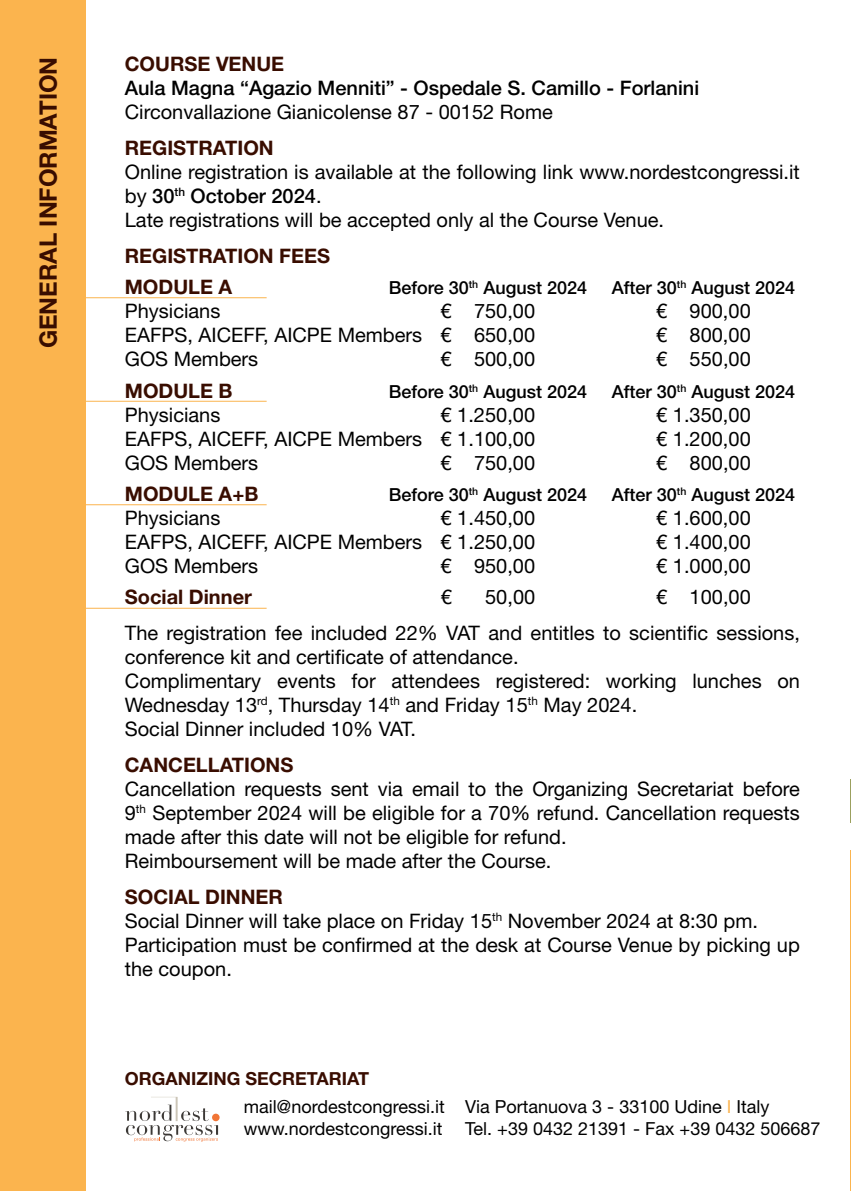
<style>
.page{position:relative;width:851px;height:1191px;background:#fff}
.page>*{position:absolute;margin:0;border:0;box-sizing:border-box;transform-origin:0 0}
.t1{font:700 24px "Helvetica Neue LT Std";color:#390d00}
.t2{font:20px/24px "Helvetica Neue LT Std";color:#000}
.t3{font:700 20px/31.2px "Helvetica Neue LT Std";color:#390d00}
.t4{font:500 20px "Helvetica Neue LT Std";color:#000}
.t5{font:500 18px "Helvetica Neue LT Std";color:#000}
.t6{font:18px/21.6px "Helvetica Neue LT Std";color:#000}
.t7{font:700 18px "Helvetica Neue LT Std";color:#390d00}
.s1{font-weight:500}
.s2{font-weight:700;color:#390d00}
.s3{color:#fab452}
</style>
<div class="page">
<div style="left:212px;top:1113px;width:7px;height:8px;background:#f17536;border-radius:50%"></div>
<svg style="left:125px;top:1096px;width:93px;height:45px"></svg>
<div style="left:0;top:0;width:85px;height:1191px;background:#fbb44e"></div>
<hr style="left:850px;top:780px;width:1px;height:42px;background:#9ba05e">
<hr style="left:85px;top:297px;width:181px;height:1px;background:#fbb44e">
<hr style="left:85px;top:401px;width:181px;height:1px;background:#fbb44e">
<hr style="left:85px;top:504px;width:181px;height:1px;background:#fbb44e">
<hr style="left:85px;top:608px;width:181px;height:1px;background:#fbb44e">
<p class="t1" style="left:33px;top:348px;width:293px;rotate:-90deg">GENERAL INFORMATION</p>
<p class="t3" style="left:125px;top:48px;width:161px">COURSE VENUE</p>
<p class="t4" style="left:125px;top:76px;width:575px">Aula Magna “Agazio Menniti” - Ospedale S. Camillo - Forlanini</p>
<p class="t2" style="left:125px;top:100px;width:429px">Circonvallazione Gianicolense 87 - 00152 Rome</p>
<p class="t3" style="left:125px;top:132px;width:150px">REGISTRATION</p>
<p class="t2" style="left:125px;top:160px;width:676px">Online registration is available at the following link www.nordestcongressi.it by <span class="s1">30</span><sup>th</sup> <span class="s1">October 2024</span>.<br>Late registrations will be accepted only al the Course Venue.</p>
<p class="t3" style="left:125px;top:240px;width:207px">REGISTRATION FEES<br>MODULE A</p>
<p class="t5" style="left:388px;top:277px;width:200px">Before 30<sup>th</sup> August 2024</p>
<p class="t5" style="left:611px;top:277px;width:185px">After 30<sup>th</sup> August 2024</p>
<p class="t2" style="left:125px;top:299px;width:97px">Physicians</p>
<p class="t2" style="left:440px;top:299px;width:96px">€ 750,00</p>
<p class="t2" style="left:656px;top:299px;width:96px">€ 900,00</p>
<p class="t2" style="left:125px;top:323px;width:412px">EAFPS, AICEFF, AICPE Members € 650,00</p>
<p class="t2" style="left:656px;top:323px;width:96px">€ 800,00</p>
<p class="t2" style="left:125px;top:347px;width:135px">GOS Members</p>
<p class="t2" style="left:440px;top:347px;width:96px">€ 500,00</p>
<p class="t2" style="left:656px;top:347px;width:96px">€ 550,00</p>
<p class="t3" style="left:125px;top:374px;width:109px">MODULE B</p>
<p class="t5" style="left:388px;top:380px;width:200px">Before 30<sup>th</sup> August 2024</p>
<p class="t5" style="left:611px;top:380px;width:185px">After 30<sup>th</sup> August 2024</p>
<p class="t2" style="left:125px;top:402px;width:97px">Physicians</p>
<p class="t2" style="left:440px;top:402px;width:96px">€ 1.250,00</p>
<p class="t2" style="left:656px;top:402px;width:96px">€ 1.350,00</p>
<p class="t2" style="left:125px;top:426px;width:412px">EAFPS, AICEFF, AICPE Members € 1.100,00</p>
<p class="t2" style="left:656px;top:426px;width:96px">€ 1.200,00</p>
<p class="t2" style="left:125px;top:450px;width:135px">GOS Members</p>
<p class="t2" style="left:440px;top:450px;width:96px">€ 750,00</p>
<p class="t2" style="left:656px;top:450px;width:96px">€ 800,00</p>
<p class="t3" style="left:125px;top:477px;width:135px">MODULE A+B</p>
<p class="t5" style="left:388px;top:483px;width:200px">Before 30<sup>th</sup> August 2024</p>
<p class="t5" style="left:611px;top:483px;width:185px">After 30<sup>th</sup> August 2024</p>
<p class="t2" style="left:125px;top:505px;width:97px">Physicians</p>
<p class="t2" style="left:440px;top:505px;width:96px">€ 1.450,00</p>
<p class="t2" style="left:656px;top:505px;width:96px">€ 1.600,00</p>
<p class="t2" style="left:125px;top:529px;width:412px">EAFPS, AICEFF, AICPE Members € 1.250,00</p>
<p class="t2" style="left:656px;top:529px;width:96px">€ 1.400,00</p>
<p class="t2" style="left:125px;top:553px;width:135px">GOS Members</p>
<p class="t2" style="left:440px;top:553px;width:96px">€ 950,00</p>
<p class="t2" style="left:656px;top:553px;width:96px">€ 1.000,00</p>
<p class="t3" style="left:125px;top:581px;width:128px">Social Dinner</p>
<p class="t2" style="left:440px;top:584px;width:13px">€</p>
<p class="t2" style="left:485px;top:584px;width:52px">50,00</p>
<p class="t2" style="left:125px;top:578px;width:676px;line-height:36px;text-indent:531px">€ 100,00<br>The registration fee included 22% VAT and entitles to scientific sessions,</p>
<p class="t2" style="left:125px;top:644px;width:676px">conference kit and certificate of attendance.<br>Complimentary events for attendees registered: working lunches on Wednesday 13<sup>rd</sup>, Thursday 14<sup>th</sup> and Friday 15<sup>th</sup> May 2024.<br>Social Dinner included 10% VAT.</p>
<p class="t3" style="left:125px;top:749px;width:170px">CANCELLATIONS</p>
<p class="t2" style="left:125px;top:776px;width:676px">Cancellation requests sent via email to the Organizing Secretariat before 9<sup>th</sup> September 2024 will be eligible for a 70% refund. Cancellation requests made after this date will not be eligible for refund.<br>Reimboursement will be made after the Course.</p>
<p class="t2" style="left:125px;top:884px;width:676px"><span class="s2">SOCIAL DINNER<br></span>Social Dinner will take place on Friday 15<sup>th</sup> November 2024 at 8:30 pm.<br>Participation must be confirmed at the desk at Course Venue by picking up the coupon.</p>
<p class="t7" style="left:125px;top:1067px;width:246px">ORGANIZING SECRETARIAT</p>
<p class="t6" style="left:244px;top:1095px;width:202px">mail@nordestcongressi.it www.nordestcongressi.it</p>
<p class="t6" style="left:465px;top:1095px;width:357px">Via Portanuova 3 - 33100 Udine <span class="s3">I</span> Italy<br>Tel. +39 0432 21391 - Fax +39 0432 506687</p>
</div>
